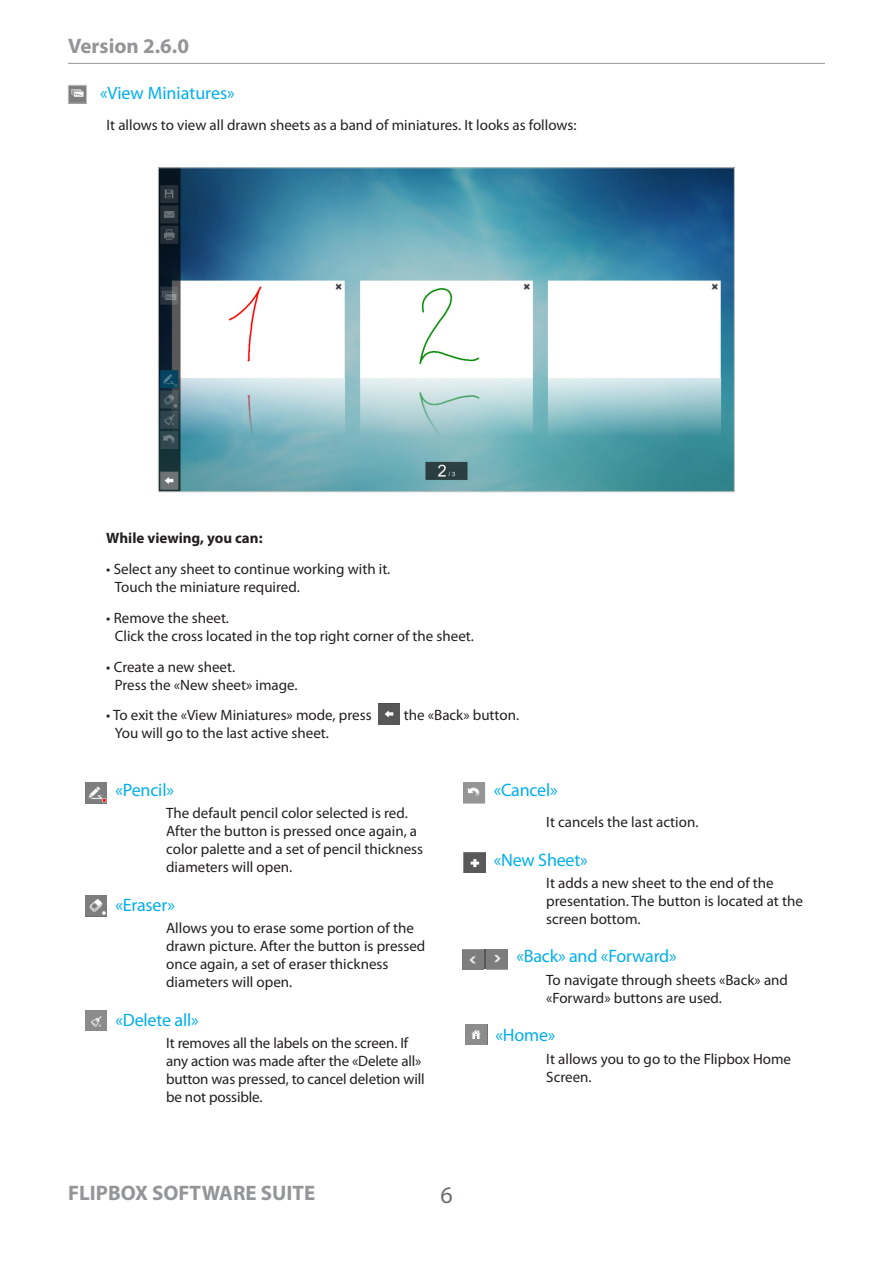
<style>
.page{position:relative;width:893px;height:1263px;background:#fff}
.page>*{position:absolute;margin:0;border:0;box-sizing:border-box;transform-origin:0 0}
.t1{font:24px "Myriad Pro";color:#6c6d70}
.t2{font:700 21px "Myriad Pro";color:#939598}
.knopka{font:18px "Myriad Pro";letter-spacing:-.01em;color:#00aeef}
.Обычный_текст_без_ну{font:18px "Myriad Pro";color:#00aeef}
.knopka_text{font:18px "Myriad Pro";letter-spacing:-.01em;color:#00aeef}
.knopka_text-2{font:15px/18px "Myriad Pro";color:#231f20}
.Обычный_текст_без_ну-2{font:15px/18px "Myriad Pro";color:#231f20}
.Обычный_текст_без_ну-3{font:700 15px "Myriad Pro";color:#231f20}
</style>
<div class="page">
<hr style="left:68px;top:63px;width:757px;height:1px;background:#939598">
<img style="left:85px;top:896px;width:22px;height:20px">
<img style="left:85px;top:1010px;width:22px;height:21px">
<img style="left:465px;top:1024px;width:22px;height:21px">
<img style="left:464px;top:783px;width:21px;height:20px">
<img style="left:464px;top:852px;width:21px;height:20px">
<svg style="left:484px;top:949px;width:3px;height:20px"></svg>
<img style="left:462px;top:949px;width:22px;height:20px">
<img style="left:487px;top:949px;width:21px;height:21px">
<img style="left:70px;top:87px;width:15px;height:14px">
<div style="left:68px;top:85px;width:19px;height:18px;border:1px solid #ccc"></div>
<img style="left:160px;top:169px;width:573px;height:321px">
<img style="left:85px;top:783px;width:22px;height:21px">
<img style="left:378px;top:704px;width:22px;height:21px">
<p class="t2" style="left:68px;top:32px;width:122px">Version 2.6.0</p>
<p class="Обычный_текст_без_ну" style="left:100px;top:81px;width:136px">«View Miniatures»</p>
<p class="Обычный_текст_без_ну-2" style="left:106px;top:116px;width:472px">It allows to view all drawn sheets as a band of miniatures. It looks as follows:</p>
<p class="Обычный_текст_без_ну-3" style="left:106px;top:529px;width:158px">While viewing, you can:</p>
<p class="Обычный_текст_без_ну-2" style="left:115px;top:560px;width:277px;text-indent:-9px">• Select any sheet to continue working with it.<br>Touch the miniature required.</p>
<p class="Обычный_текст_без_ну-2" style="left:115px;top:609px;width:361px;text-indent:-9px">• Remove the sheet.<br>Click the cross located in the top right corner of the sheet.</p>
<p class="Обычный_текст_без_ну-2" style="left:115px;top:657px;width:184px;text-indent:-9px">• Create a new sheet.<br>Press the «New sheet» image.</p>
<p class="Обычный_текст_без_ну-2" style="left:106px;top:706px;width:267px">• To exit the «View Miniatures» mode, press</p>
<p class="Обычный_текст_без_ну-2" style="left:404px;top:706px;width:117px">the «Back» button.</p>
<p class="Обычный_текст_без_ну-2" style="left:115px;top:724px;width:216px">You will go to the last active sheet.</p>
<p class="knopka" style="left:115px;top:779px;width:60px">«Pencil»</p>
<p class="knopka_text-2" style="left:166px;top:804px;width:258px">The default pencil color selected is red.<br>After the button is pressed once again, a color palette and a set of pencil thickness diameters will open.</p>
<p class="knopka" style="left:115px;top:894px;width:61px">«Eraser»</p>
<p class="knopka_text-2" style="left:166px;top:919px;width:261px">Allows you to erase some portion of the drawn picture. After the button is pressed once again, a set of eraser thickness diameters will open.</p>
<p class="knopka" style="left:115px;top:1009px;width:85px">«Delete all»</p>
<p class="knopka_text-2" style="left:166px;top:1034px;width:260px">It removes all the labels on the screen. If any action was made after the «Delete all» button was pressed, to cancel deletion will be not possible.</p>
<p class="t2" style="left:68px;top:1179px;width:249px">FLIPBOX SOFTWARE SUITE</p>
<p class="t1" style="left:440px;top:1180px;width:14px">6</p>
<p class="knopka_text" style="left:494px;top:779px;width:66px">«Cancel»</p>
<p class="knopka_text-2" style="left:546px;top:813px;width:154px">It cancels the last action.</p>
<p class="knopka" style="left:494px;top:848px;width:96px">«New Sheet»</p>
<p class="knopka_text-2" style="left:546px;top:873px;width:258px">It adds a new sheet to the end of the presentation. The button is located at the screen bottom.</p>
<p class="knopka" style="left:516px;top:945px;width:162px">«Back» and «Forward»</p>
<p class="knopka_text-2" style="left:546px;top:970px;width:243px">To navigate through sheets «Back» and «Forward» buttons are used.</p>
<p class="knopka" style="left:496px;top:1024px;width:61px">«Home»</p>
<p class="knopka_text-2" style="left:546px;top:1049px;width:246px">It allows you to go to the Flipbox Home<br>Screen.</p>
</div>
